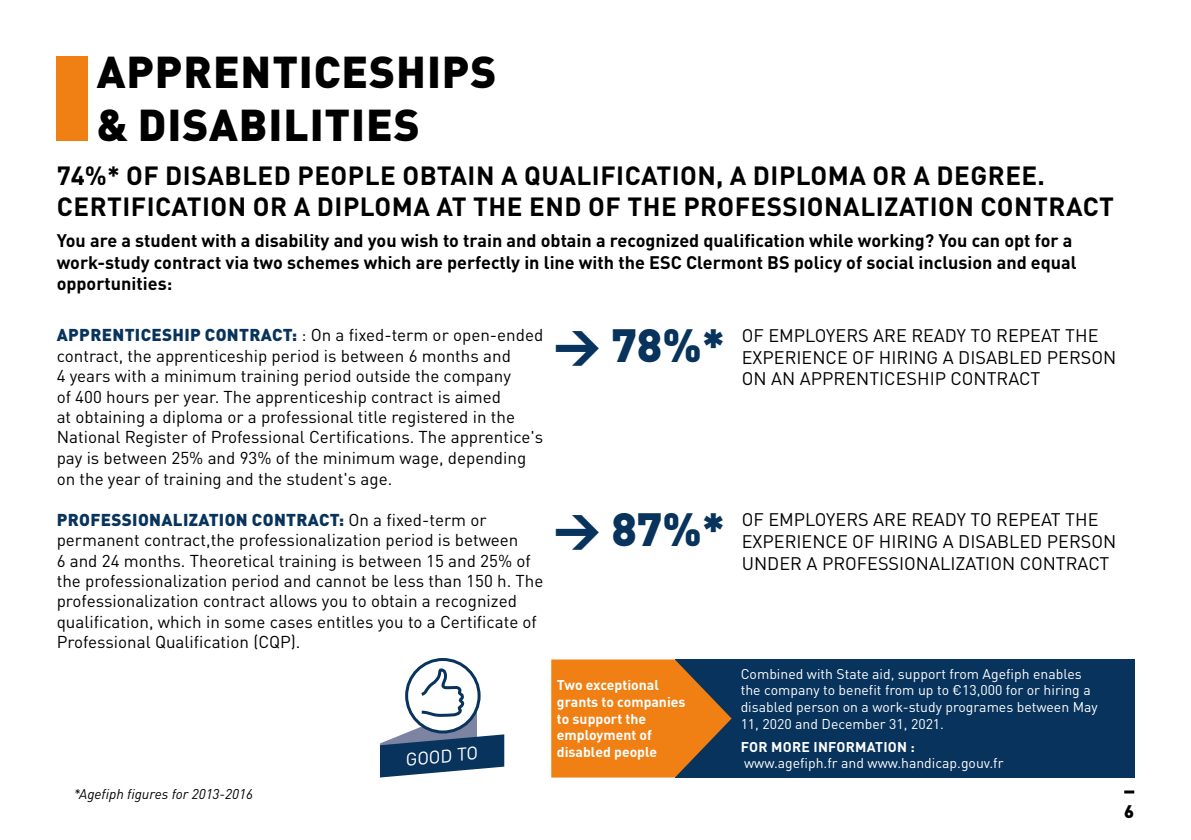
<style>
.page{position:relative;width:1191px;height:840px;background:#fff}
.page>*{position:absolute;margin:0;border:0;box-sizing:border-box;transform-origin:0 0}
.t1{font:900 46px "DIN Pro";color:#08335c}
.t2{font:900 44px/52.8px "DIN Pro";letter-spacing:.02em;color:#000}
.t3{font:700 26px/31.2px "DIN Pro";letter-spacing:.02em;color:#000}
.t4{font:700 18px/21.6px "DIN Pro";color:#000}
.t5{font:18px/21.6px "DIN Pro";color:#000}
.t6{font:18px "DIN Pro";color:#fff}
.t7{font:900 18px "DIN Pro";color:#000}
.t8{font:17px/20.6px "DIN Pro";color:#000}
.t9{font:14px/16.8px "DIN Pro";color:#fff}
.t10{font:700 14px/16.8px "DIN Pro";color:#fff}
.t11{font:italic 14px "DIN Pro";color:#000}
.t12{font:700 14px "DIN Pro";letter-spacing:.02em;color:#fff}
.s1{font-weight:900;color:#08335c}
</style>
<div class="page">
<svg style="left:1124px;top:790px;width:10px;height:3px"></svg>
<div style="left:675px;top:659px;width:459px;height:118px;background:#08335c"></div>
<svg style="left:551px;top:659px;width:180px;height:118px;background:#ce761f"></svg>
<svg style="left:406px;top:659px;width:73px;height:72px"></svg>
<svg style="left:380px;top:665px;width:124px;height:112px"></svg>
<div style="left:57px;top:57px;width:31px;height:84px;background:#f08013"></div>
<h2 class="t2" style="left:96px;top:40px;width:401px">APPRENTICESHIPS &amp; DISABILITIES</h2>
<h3 class="t3" style="left:57px;top:157px;width:1059px">74%* OF DISABLED PEOPLE OBTAIN A QUALIFICATION, A DIPLOMA OR A DEGREE.<br>CERTIFICATION OR A DIPLOMA AT THE END OF THE PROFESSIONALIZATION CONTRACT</h3>
<p class="t4" style="left:57px;top:228px;width:1021px">You are a student with a disability and you wish to train and obtain a recognized qualification while working? You can opt for a work-study contract via two schemes which are perfectly in line with the ESC Clermont BS policy of social inclusion and equal opportunities:</p>
<p class="t8" style="left:57px;top:323px;width:488px"><span class="s1">APPRENTICESHIP CONTRACT:</span> : On a fixed-term or open-ended contract, the apprenticeship period is between 6 months and<br>4 years with a minimum training period outside the company<br>of 400 hours per year. The apprenticeship contract is aimed<br>at obtaining a diploma or a professional title registered in the National Register of Professional Certifications. The apprentice's pay is between 25% and 93% of the minimum wage, depending on the year of training and the student's age.</p>
<p class="t5" style="left:742px;top:323px;width:376px">OF EMPLOYERS ARE READY TO REPEAT THE<br>EXPERIENCE OF HIRING A DISABLED PERSON</p>
<h1 class="t1" style="left:554px;top:305px;width:173px">→ 78%*</h1>
<p class="t5" style="left:742px;top:366px;width:300px">ON AN APPRENTICESHIP CONTRACT</p>
<p class="t8" style="left:57px;top:507px;width:488px"><span class="s1">PROFESSIONALIZATION CONTRACT:</span> On a fixed-term or permanent contract,the professionalization period is between<br>6 and 24 months. Theoretical training is between 15 and 25% of the professionalization period and cannot be less than 150 h. The professionalization contract allows you to obtain a recognized qualification, which in some cases entitles you to a Certificate of Professional Qualification (CQP).</p>
<p class="t11" style="left:74px;top:782px;width:181px">*Agefiph figures for 2013-2016</p>
<p class="t6" style="left:404px;top:744px;width:74px;rotate:-5deg">GOOD TO</p>
<h1 class="t1" style="left:554px;top:490px;width:173px">→ 87%*</h1>
<p class="t5" style="left:742px;top:507px;width:376px">OF EMPLOYERS ARE READY TO REPEAT THE<br>EXPERIENCE OF HIRING A DISABLED PERSON<br>UNDER A PROFESSIONALIZATION CONTRACT</p>
<p class="t10" style="left:557px;top:674px;width:130px">Two exceptional grants to companies to support the employment of disabled people</p>
<p class="t9" style="left:740px;top:663px;width:358px">Combined with State aid, support from Agefiph enables the company to benefit from up to €13,000 for or hiring a disabled person on a work-study programes between May 11, 2020 and December 31, 2021.</p>
<p class="t12" style="left:741px;top:734px;width:176px">FOR MORE INFORMATION :</p>
<p class="t9" style="left:744px;top:753px;width:261px">www.agefiph.fr and www.handicap.gouv.fr</p>
<p class="t7" style="left:1124px;top:795px;width:12px">6</p>
</div>
